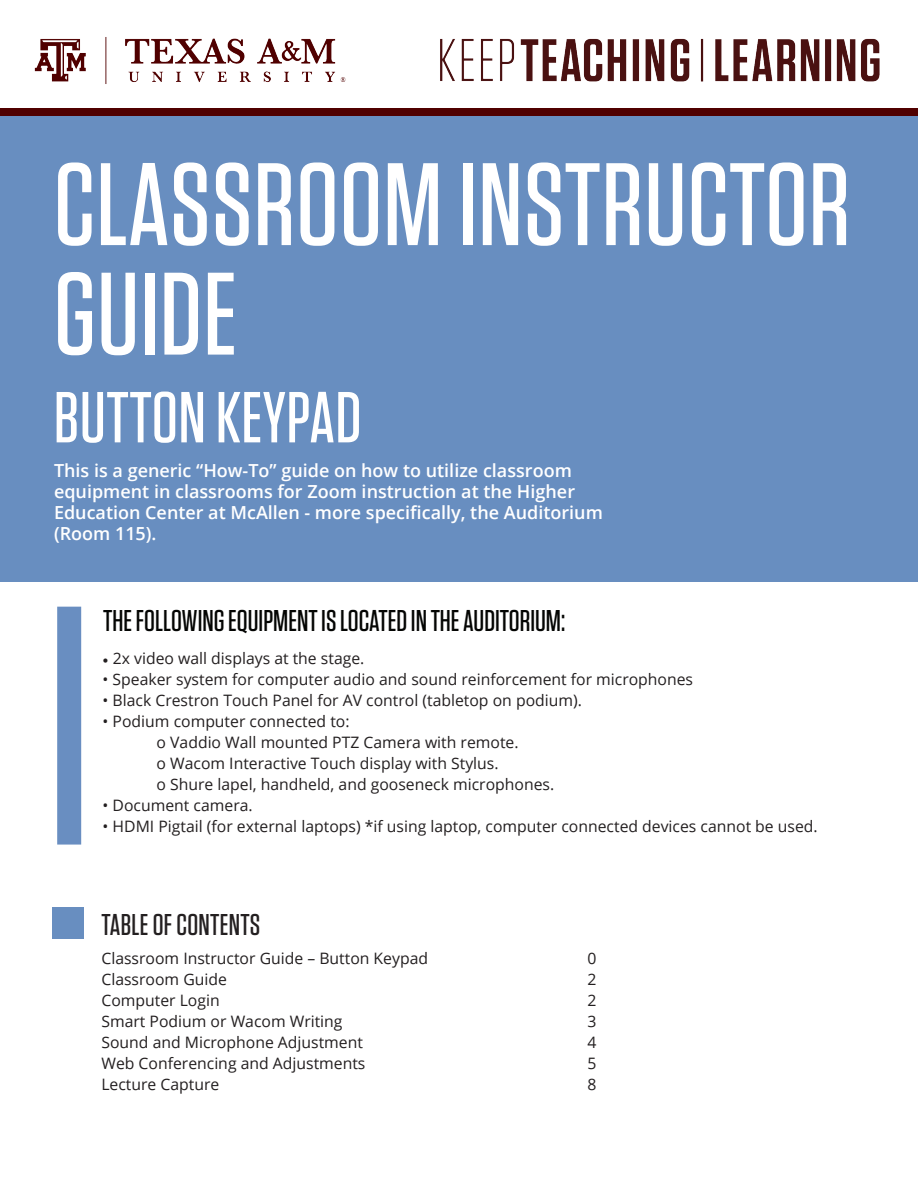
<style>
.page{position:relative;width:918px;height:1188px;background:#fff}
.page>*{position:absolute;margin:0;border:0;box-sizing:border-box;transform-origin:0 0}
.t1{font:500 117px/109.5px "Tungsten";letter-spacing:.01em;color:#fff}
.t2{font:500 72px "Tungsten";letter-spacing:.01em;color:#fff}
.t3{font:500 30px "Tungsten";color:#040503}
.t4{font:500 30px "Tungsten";letter-spacing:.01em;color:#231f20}
.t5{font:600 18px "Open Sans";color:#fff}
.t6{font:15.75px "Open Sans";color:#231f20}
.s1{font-family:"Minion Pro"}
</style>
<div class="page">
<img style="left:34px;top:37px;width:846px;height:47px">
<div style="left:0;top:108px;width:918px;height:8px;background:#500000"></div>
<div style="left:0;top:116px;width:918px;height:466px;background:#688ec0"></div>
<div style="left:53px;top:908px;width:31px;height:31px;background:#688ec0"></div>
<div style="left:57px;top:607px;width:24px;height:238px;background:#698ec1"></div>
<p class="t1" style="left:54px;top:151px;width:798px">CLASSROOM INSTRUCTOR<br>GUIDE</p>
<p class="t2" style="left:54px;top:380px;width:309px">BUTTON KEYPAD</p>
<p class="t5" style="left:54px;top:458px;width:519px">This is a generic “How-To” guide on how to utilize classroom</p>
<p class="t5" style="left:54px;top:479px;width:523px">equipment in classrooms for Zoom instruction at the Higher</p>
<p class="t5" style="left:54px;top:500px;width:550px">Education Center at McAllen - more specifically, the Auditorium</p>
<p class="t5" style="left:54px;top:521px;width:104px">(Room 115).</p>
<p class="t3" style="left:103px;top:605px;width:463px">THE FOLLOWING EQUIPMENT IS LOCATED IN THE AUDITORIUM:</p>
<p class="t6" style="left:103px;top:648px;width:263px"><span class="s1">•</span> 2x video wall displays at the stage.</p>
<p class="t6" style="left:103px;top:669px;width:592px">• Speaker system for computer audio and sound reinforcement for microphones</p>
<p class="t6" style="left:103px;top:690px;width:481px">• Black Crestron Touch Panel for AV control (tabletop on podium).</p>
<p class="t6" style="left:103px;top:711px;width:249px">• Podium computer connected to:</p>
<p class="t6" style="left:157px;top:732px;width:363px">o Vaddio Wall mounted PTZ Camera with remote.</p>
<p class="t6" style="left:157px;top:753px;width:344px">o Wacom Interactive Touch display with Stylus.</p>
<p class="t6" style="left:157px;top:774px;width:399px">o Shure lapel, handheld, and gooseneck microphones.</p>
<p class="t6" style="left:103px;top:795px;width:152px">• Document camera.</p>
<p class="t6" style="left:103px;top:816px;width:717px">• HDMI Pigtail (for external laptops) *if using laptop, computer connected devices cannot be used.</p>
<p class="t4" style="left:101px;top:909px;width:160px">TABLE OF CONTENTS</p>
<p class="t6" style="left:101px;top:948px;width:328px">Classroom Instructor Guide – Button Keypad</p>
<p class="t6" style="left:587px;top:948px;width:11px">0</p>
<p class="t6" style="left:101px;top:969px;width:127px">Classroom Guide</p>
<p class="t6" style="left:587px;top:969px;width:11px">2</p>
<p class="t6" style="left:101px;top:990px;width:120px">Computer Login</p>
<p class="t6" style="left:587px;top:990px;width:11px">2</p>
<p class="t6" style="left:101px;top:1011px;width:243px">Smart Podium or Wacom Writing</p>
<p class="t6" style="left:587px;top:1011px;width:11px">3</p>
<p class="t6" style="left:101px;top:1032px;width:263px">Sound and Microphone Adjustment</p>
<p class="t6" style="left:587px;top:1032px;width:11px">4</p>
<p class="t6" style="left:101px;top:1053px;width:265px">Web Conferencing and Adjustments</p>
<p class="t6" style="left:587px;top:1053px;width:11px">5</p>
<p class="t6" style="left:101px;top:1074px;width:119px">Lecture Capture</p>
<p class="t6" style="left:587px;top:1074px;width:11px">8</p>
</div>
